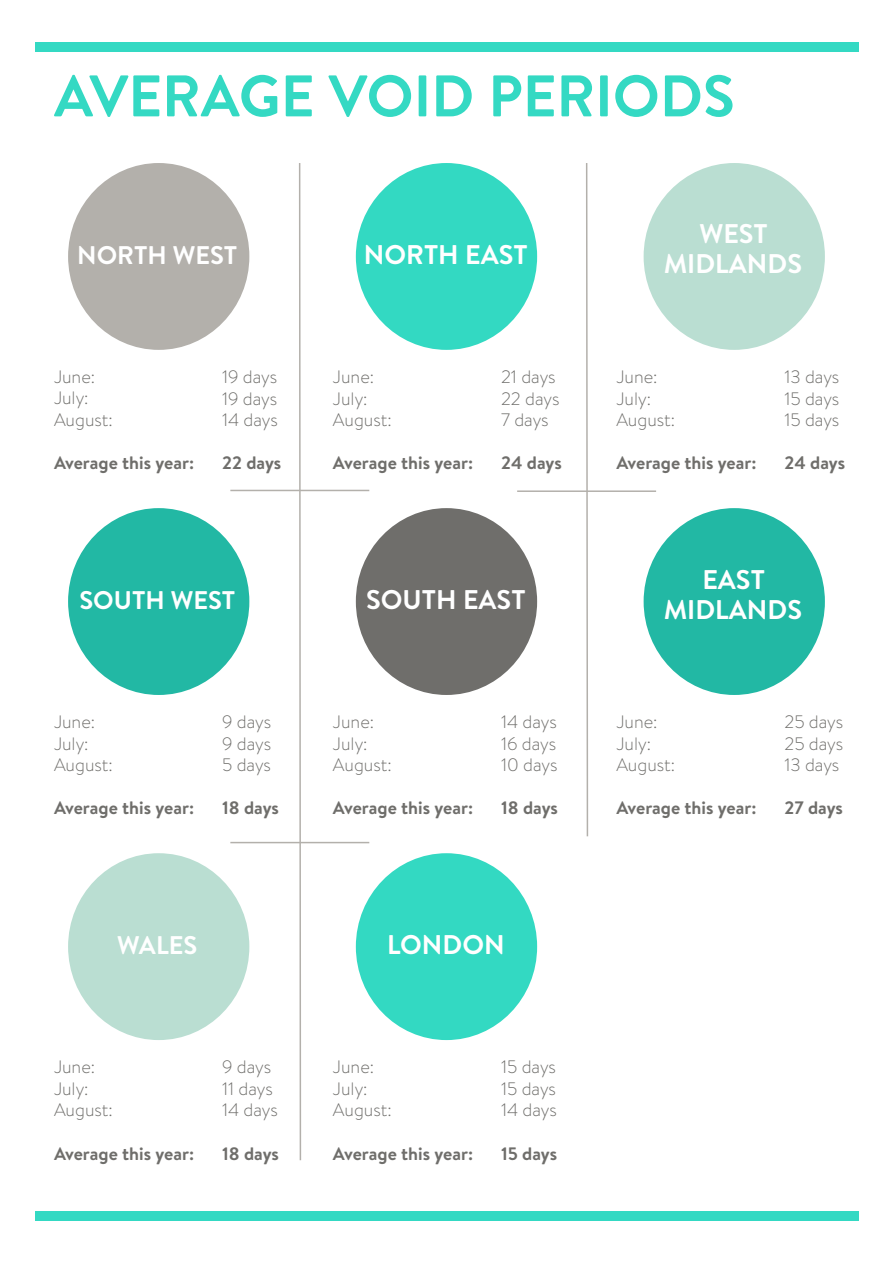
<style>
.page{position:relative;width:893px;height:1263px;background:#fff}
.page>*{position:absolute;margin:0;border:0;box-sizing:border-box;transform-origin:0 0}
.t1{font:700 58.5px "Brandon Text";color:#34d9c3}
.t2{font:700 27px/30px "Brandon Text";color:#fff;text-align:center}
.t3{font:700 25.5px "Brandon Text";color:#fff}
.t4{font:300 18px/21.6px "Brandon Text";color:#6f6e6b}
.t5{font:700 18px "Brandon Text";color:#6f6e6b}
</style>
<div class="page">
<div style="left:35px;top:1210px;width:823px;height:10px;background:#34d9c3"></div>
<div style="left:35px;top:42px;width:823px;height:10px;background:#34d9c3"></div>
<div style="left:68px;top:163px;width:181px;height:187px;background:#b3b0ab;border-radius:50%"></div>
<div style="left:68px;top:508px;width:181px;height:187px;background:#22b8a4;border-radius:50%"></div>
<div style="left:68px;top:853px;width:181px;height:187px;background:#baded2;border-radius:50%"></div>
<div style="left:356px;top:163px;width:181px;height:187px;background:#33d9c2;border-radius:50%"></div>
<div style="left:356px;top:508px;width:181px;height:187px;background:#6f6e6b;border-radius:50%"></div>
<div style="left:356px;top:853px;width:181px;height:187px;background:#33d9c2;border-radius:50%"></div>
<div style="left:644px;top:163px;width:181px;height:187px;background:#baded2;border-radius:50%"></div>
<div style="left:644px;top:508px;width:181px;height:187px;background:#22b8a4;border-radius:50%"></div>
<hr style="left:230px;top:490px;width:139px;height:1px;background:#b3b0ab">
<svg style="left:298px;top:163px;width:4px;height:998px"></svg>
<svg style="left:586px;top:163px;width:3px;height:674px"></svg>
<hr style="left:517px;top:490px;width:139px;height:2px;background:#b3b0ab">
<hr style="left:230px;top:842px;width:139px;height:1px;background:#b3b0ab">
<h1 class="t1" style="left:54px;top:55px;width:682px">AVERAGE VOID PERIODS</h1>
<h3 class="t3" style="left:77px;top:237px;width:162px">NORTH WEST</h3>
<p class="t4" style="left:54px;top:365px;width:60px">June:<br>July:<br>August:</p>
<p class="t5" style="left:54px;top:450px;width:142px">Average this year:</p>
<p class="t4" style="left:222px;top:365px;width:57px;text-align:justify">19 days 19 days 14 days</p>
<p class="t5" style="left:222px;top:451px;width:61px">22 days</p>
<h3 class="t3" style="left:79px;top:582px;width:157px">SOUTH WEST</h3>
<p class="t4" style="left:54px;top:710px;width:60px">June:<br>July:<br>August:</p>
<p class="t5" style="left:54px;top:796px;width:142px">Average this year:</p>
<p class="t4" style="left:222px;top:710px;width:51px;text-align:justify">9 days 9 days 5 days</p>
<p class="t5" style="left:222px;top:796px;width:58px">18 days</p>
<h3 class="t3" style="left:117px;top:927px;width:82px">WALES</h3>
<p class="t4" style="left:54px;top:1055px;width:60px">June:<br>July:<br>August:</p>
<p class="t5" style="left:54px;top:1141px;width:142px">Average this year:</p>
<p class="t4" style="left:222px;top:1055px;width:57px">9 days<br>11 days<br>14 days</p>
<p class="t5" style="left:222px;top:1141px;width:58px">18 days</p>
<h2 class="t2" style="left:364px;top:239px;width:165px">NORTH EAST</h2>
<p class="t4" style="left:333px;top:365px;width:60px">June:<br>July:<br>August:</p>
<p class="t5" style="left:333px;top:450px;width:142px">Average this year:</p>
<p class="t4" style="left:501px;top:365px;width:60px">21 days<br>22 days<br>7 days</p>
<p class="t5" style="left:501px;top:451px;width:62px">24 days</p>
<h2 class="t2" style="left:366px;top:584px;width:161px">SOUTH EAST</h2>
<p class="t4" style="left:333px;top:710px;width:60px">June:<br>July:<br>August:</p>
<p class="t5" style="left:333px;top:796px;width:142px">Average this year:</p>
<p class="t4" style="left:501px;top:710px;width:58px;text-align:justify">14 days 16 days 10 days</p>
<p class="t5" style="left:501px;top:796px;width:58px">18 days</p>
<h2 class="t2" style="left:387px;top:929px;width:119px">LONDON</h2>
<p class="t4" style="left:333px;top:1055px;width:60px">June:<br>July:<br>August:</p>
<p class="t5" style="left:333px;top:1141px;width:142px">Average this year:</p>
<p class="t4" style="left:501px;top:1055px;width:57px;text-align:justify">15 days 15 days 14 days</p>
<p class="t5" style="left:501px;top:1141px;width:58px">15 days</p>
<h2 class="t2" style="left:664px;top:218px;width:140px">WEST<br>MIDLANDS</h2>
<p class="t4" style="left:616px;top:365px;width:60px">June:<br>July:<br>August:</p>
<p class="t5" style="left:616px;top:450px;width:142px">Average this year:</p>
<p class="t4" style="left:784px;top:365px;width:56px;text-align:justify">13 days 15 days 15 days</p>
<p class="t5" style="left:784px;top:451px;width:62px">24 days</p>
<h2 class="t2" style="left:664px;top:564px;width:140px">EAST<br>MIDLANDS</h2>
<p class="t4" style="left:616px;top:710px;width:60px">June:<br>July:<br>August:</p>
<p class="t5" style="left:616px;top:796px;width:142px">Average this year:</p>
<p class="t4" style="left:784px;top:710px;width:60px;text-align:justify">25 days 25 days 13 days</p>
<p class="t5" style="left:784px;top:796px;width:60px">27 days</p>
</div>
